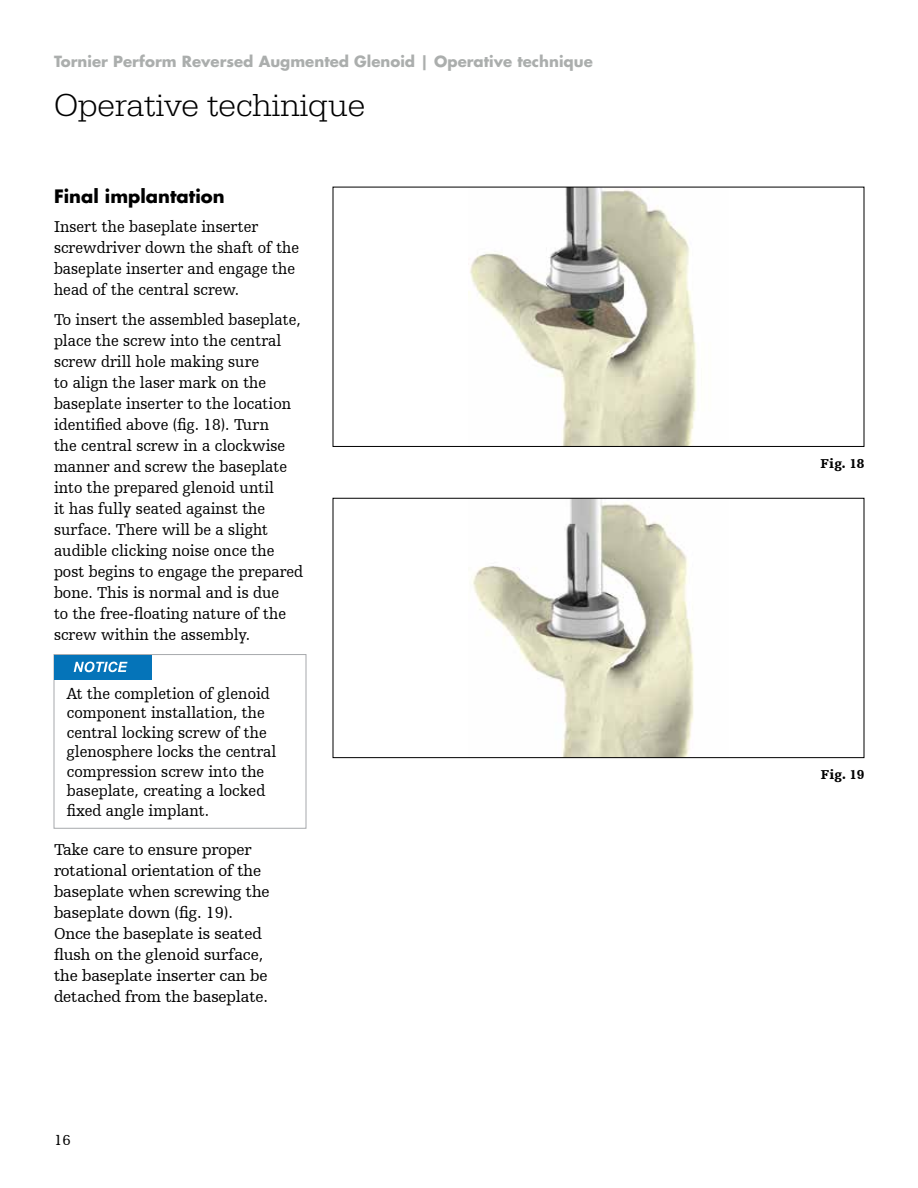
<style>
.page{position:relative;width:918px;height:1188px;background:#fff}
.page>*{position:absolute;margin:0;border:0;box-sizing:border-box;transform-origin:0 0}
.t1{font:300 33px "URW Egyptienne TOT";color:#000}
.t2{font:700 18px "Futura For Stryker";color:#000}
.t3{font:16.5px/21px "Humanist Slabserif 712 BT";color:#000;scale:.95 1}
.t4{font:16.5px/21px "Humanist Slabserif 712 BT";color:#000}
.t5{font:700 15px "Futura Std";color:#abaead}
.t6{font:15px "Humanist Slabserif 712 BT";color:#000}
.t7{font:900 13.5px "Humanist Slabserif 712 BT";letter-spacing:.015em;color:#000}
</style>
<div class="page">
<div style="left:54px;top:654px;width:252px;height:175px;border:1px solid #a7a9ac"></div>
<div style="left:54px;top:655px;width:98px;height:24px;background:#0574b9"></div>
<svg style="left:74px;top:662px;width:54px;height:10px"></svg>
<img style="left:469px;top:189px;width:228px;height:256px">
<div style="left:333px;top:187px;width:531px;height:260px;border:1px solid #000"></div>
<img style="left:471px;top:500px;width:223px;height:256px">
<div style="left:333px;top:498px;width:531px;height:260px;border:1px solid #000"></div>
<p class="t5" style="left:54px;top:51px;width:540px">Tornier Perform Reversed Augmented Glenoid | Operative technique</p>
<h1 class="t1" style="left:54px;top:86px;width:313px">Operative techinique</h1>
<p class="t2" style="left:54px;top:184px;width:172px">Final implantation</p>
<p class="t3" style="left:54px;top:216px;width:260px">Insert the baseplate inserter screwdriver down the shaft of the baseplate inserter and engage the head of the central screw.</p>
<p class="t3" style="left:54px;top:308px;width:264px">To insert the assembled baseplate, place the screw into the central screw drill hole making sure<br>to align the laser mark on the baseplate inserter to the location identified above (fig. 18). Turn<br>the central screw in a clockwise manner and screw the baseplate into the prepared glenoid until<br>it has fully seated against the surface. There will be a slight audible clicking noise once the post begins to engage the prepared bone. This is normal and is due<br>to the free-floating nature of the screw within the assembly.</p>
<p class="t3" style="left:67px;top:683px;width:222px;line-height:19.5px">At the completion of glenoid component installation, the central locking screw of the glenosphere locks the central compression screw into the baseplate, creating a locked fixed angle implant.</p>
<p class="t4" style="left:54px;top:839px;width:217px">Take care to ensure proper rotational orientation of the baseplate when screwing the baseplate down (fig. 19).<br>Once the baseplate is seated flush on the glenoid surface, the baseplate inserter can be detached from the baseplate.</p>
<p class="t6" style="left:54px;top:1131px;width:18px">16</p>
<p class="t7" style="left:821px;top:455px;width:45px">Fig. 18</p>
<p class="t7" style="left:821px;top:766px;width:45px">Fig. 19</p>
</div>
